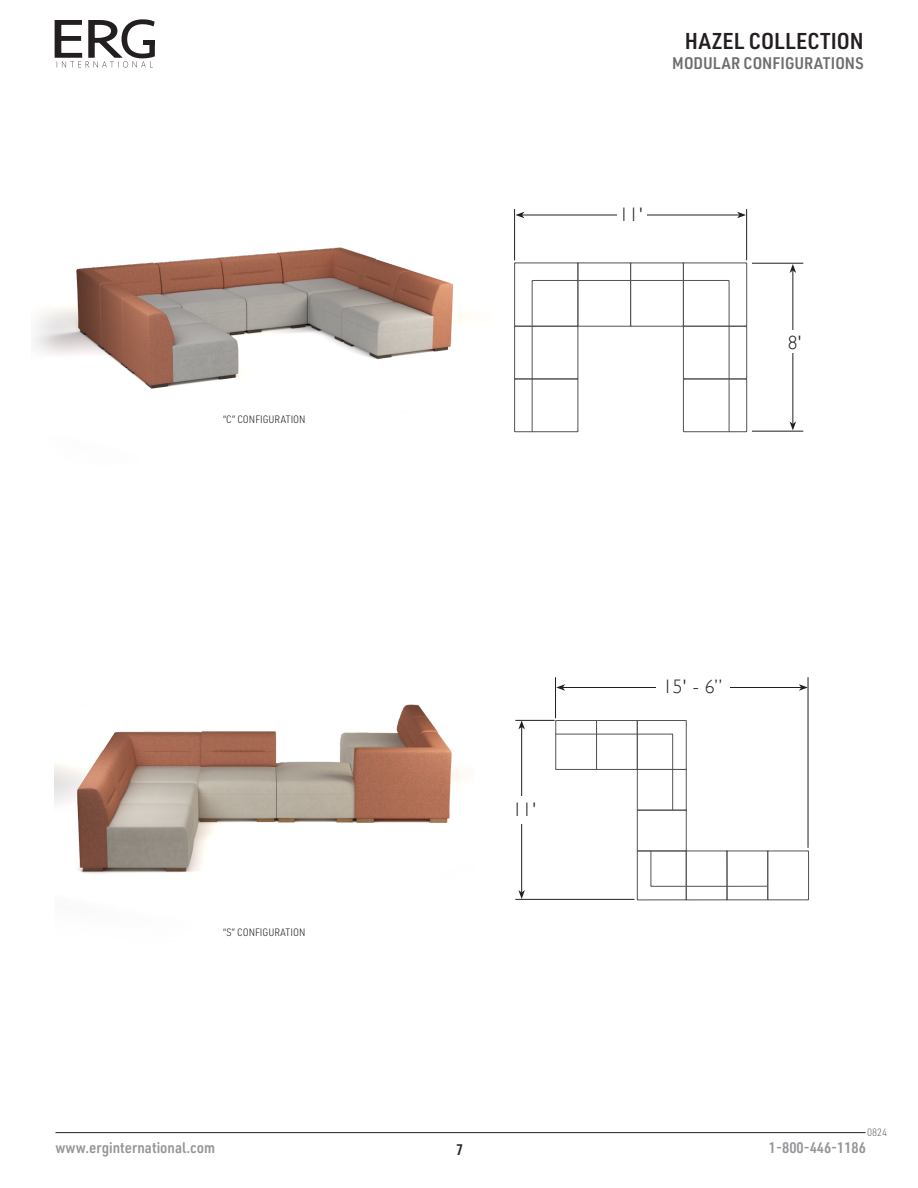
<style>
.page{position:relative;width:918px;height:1188px;background:#fff}
.page>*{position:absolute;margin:0;border:0;box-sizing:border-box;transform-origin:0 0}
.H_RT_PG_HEADER{font:600 22.5px "URWDIN Semi Cond";letter-spacing:.01em;color:#231f20}
.T_edge_header__model_dsc{font:300 19.5px "Gill Sans";color:#231f20}
.H_RT_PG_HEADER-2{font:600 16.5px "URWDIN Semi Cond";color:#6c6d70}
.t1{font:600 15px "URWDIN Semi Cond";color:#939598}
.t2{font:600 15px "URWDIN Semi Cond";color:#231f20}
.NEW_Callout_7_point{font:300 10.5px "URWDIN Semi Cond";color:#231f20}
.t3{font:300 10.5px "URWDIN Semi Cond";color:#6c6d70}
</style>
<div class="page">
<hr style="left:56px;top:1132px;width:810px;height:1px;background:#231f20">
<svg style="left:54px;top:19px;width:101px;height:48px"></svg>
<div style="left:144px;top:40px;width:11px;height:5px;background:#231f20"></div>
<hr style="left:793px;top:271px;width:1px;height:153px;background:#231f20">
<svg style="left:790px;top:421px;width:6px;height:9px"></svg>
<svg style="left:790px;top:264px;width:6px;height:9px"></svg>
<hr style="left:522px;top:215px;width:218px;height:1px;background:#231f20">
<svg style="left:515px;top:212px;width:9px;height:6px"></svg>
<svg style="left:737px;top:212px;width:9px;height:6px"></svg>
<hr style="left:752px;top:263px;width:51px;height:1px;background:#231f20">
<hr style="left:514px;top:209px;width:1px;height:51px;background:#231f20">
<hr style="left:746px;top:209px;width:1px;height:51px;background:#231f20">
<hr style="left:514px;top:327px;width:1px;height:51px;background:#545454">
<hr style="left:532px;top:326px;width:1px;height:53px;background:#545454">
<hr style="left:578px;top:327px;width:1px;height:51px;background:#545454">
<hr style="left:514px;top:264px;width:1px;height:62px;background:#545454">
<hr style="left:532px;top:281px;width:1px;height:45px;background:#545454">
<hr style="left:515px;top:326px;width:62px;height:1px;background:#545454">
<hr style="left:515px;top:263px;width:62px;height:1px;background:#545454">
<hr style="left:533px;top:280px;width:45px;height:1px;background:#545454">
<hr style="left:579px;top:263px;width:51px;height:1px;background:#545454">
<hr style="left:578px;top:280px;width:53px;height:1px;background:#545454">
<hr style="left:579px;top:326px;width:51px;height:1px;background:#545454">
<hr style="left:578px;top:264px;width:1px;height:62px;background:#545454">
<hr style="left:514px;top:380px;width:1px;height:51px;background:#545454">
<hr style="left:532px;top:379px;width:1px;height:53px;background:#545454">
<hr style="left:578px;top:380px;width:1px;height:51px;background:#545454">
<hr style="left:515px;top:431px;width:62px;height:1px;background:#545454">
<hr style="left:515px;top:379px;width:62px;height:1px;background:#545454">
<hr style="left:746px;top:327px;width:1px;height:51px;background:#545454">
<hr style="left:729px;top:326px;width:1px;height:53px;background:#545454">
<hr style="left:683px;top:327px;width:1px;height:51px;background:#545454">
<hr style="left:746px;top:264px;width:1px;height:62px;background:#545454">
<hr style="left:729px;top:281px;width:1px;height:45px;background:#545454">
<hr style="left:684px;top:326px;width:62px;height:1px;background:#545454">
<hr style="left:684px;top:263px;width:62px;height:1px;background:#545454">
<hr style="left:683px;top:280px;width:45px;height:1px;background:#545454">
<hr style="left:631px;top:263px;width:52px;height:1px;background:#545454">
<hr style="left:631px;top:280px;width:52px;height:1px;background:#545454">
<hr style="left:631px;top:326px;width:52px;height:1px;background:#545454">
<hr style="left:683px;top:264px;width:1px;height:62px;background:#545454">
<hr style="left:630px;top:264px;width:1px;height:62px;background:#545454">
<hr style="left:746px;top:380px;width:1px;height:51px;background:#545454">
<hr style="left:729px;top:379px;width:1px;height:53px;background:#545454">
<hr style="left:683px;top:380px;width:1px;height:51px;background:#545454">
<hr style="left:684px;top:431px;width:62px;height:1px;background:#545454">
<hr style="left:684px;top:379px;width:62px;height:1px;background:#545454">
<hr style="left:752px;top:431px;width:51px;height:1px;background:#231f20">
<div style="left:786px;top:331px;width:13px;height:22px;background:#fff"></div>
<div style="left:617px;top:205px;width:29px;height:22px;background:#fff"></div>
<hr style="left:556px;top:720px;width:40px;height:1px;background:#545454">
<hr style="left:556px;top:734px;width:41px;height:1px;background:#545454">
<hr style="left:556px;top:769px;width:40px;height:1px;background:#545454">
<hr style="left:555px;top:721px;width:1px;height:48px;background:#545454">
<hr style="left:686px;top:770px;width:1px;height:40px;background:#545454">
<hr style="left:672px;top:769px;width:1px;height:41px;background:#545454">
<hr style="left:637px;top:770px;width:1px;height:40px;background:#545454">
<hr style="left:686px;top:721px;width:1px;height:48px;background:#545454">
<hr style="left:672px;top:735px;width:1px;height:34px;background:#545454">
<hr style="left:638px;top:769px;width:48px;height:1px;background:#545454">
<hr style="left:638px;top:720px;width:48px;height:1px;background:#545454">
<hr style="left:637px;top:734px;width:35px;height:1px;background:#545454">
<hr style="left:597px;top:720px;width:40px;height:1px;background:#545454">
<hr style="left:597px;top:734px;width:40px;height:1px;background:#545454">
<hr style="left:597px;top:769px;width:40px;height:1px;background:#545454">
<hr style="left:637px;top:721px;width:1px;height:48px;background:#545454">
<hr style="left:596px;top:721px;width:1px;height:48px;background:#545454">
<hr style="left:638px;top:810px;width:48px;height:1px;background:#545454">
<hr style="left:637px;top:811px;width:1px;height:39px;background:#545454">
<hr style="left:686px;top:811px;width:1px;height:39px;background:#545454">
<hr style="left:728px;top:900px;width:39px;height:1px;background:#545454">
<hr style="left:727px;top:886px;width:41px;height:1px;background:#545454">
<hr style="left:728px;top:851px;width:39px;height:1px;background:#545454">
<hr style="left:637px;top:851px;width:1px;height:48px;background:#545454">
<hr style="left:651px;top:851px;width:1px;height:35px;background:#545454">
<hr style="left:638px;top:851px;width:48px;height:1px;background:#545454">
<hr style="left:638px;top:900px;width:48px;height:1px;background:#545454">
<hr style="left:651px;top:886px;width:35px;height:1px;background:#545454">
<hr style="left:687px;top:900px;width:40px;height:1px;background:#545454">
<hr style="left:686px;top:886px;width:41px;height:1px;background:#545454">
<hr style="left:687px;top:851px;width:40px;height:1px;background:#545454">
<hr style="left:686px;top:851px;width:1px;height:48px;background:#545454">
<hr style="left:727px;top:851px;width:1px;height:48px;background:#545454">
<hr style="left:768px;top:851px;width:1px;height:48px;background:#545454">
<hr style="left:808px;top:851px;width:1px;height:48px;background:#545454">
<hr style="left:768px;top:851px;width:40px;height:1px;background:#545454">
<hr style="left:768px;top:900px;width:40px;height:1px;background:#545454">
<hr style="left:555px;top:677px;width:1px;height:41px;background:#231f20">
<hr style="left:515px;top:720px;width:40px;height:1px;background:#231f20">
<hr style="left:515px;top:899px;width:120px;height:1px;background:#231f20">
<hr style="left:808px;top:677px;width:1px;height:171px;background:#231f20">
<hr style="left:563px;top:687px;width:238px;height:1px;background:#231f20">
<svg style="left:556px;top:684px;width:9px;height:7px"></svg>
<svg style="left:799px;top:684px;width:9px;height:7px"></svg>
<hr style="left:521px;top:727px;width:1px;height:165px;background:#231f20">
<svg style="left:518px;top:890px;width:7px;height:9px"></svg>
<svg style="left:518px;top:720px;width:7px;height:9px"></svg>
<div style="left:657px;top:674px;width:73px;height:23px;background:#fff"></div>
<div style="left:512px;top:796px;width:19px;height:27px;background:#fff"></div>
<img style="left:34px;top:247px;width:430px;height:142px">
<img style="left:54px;top:704px;width:409px;height:170px">
<p class="NEW_Callout_7_point" style="left:223px;top:413px;width:84px">“C” CONFIGURATION</p>
<p class="NEW_Callout_7_point" style="left:223px;top:926px;width:84px">“S” CONFIGURATION</p>
<p class="H_RT_PG_HEADER" style="left:685px;top:26px;width:180px">HAZEL COLLECTION</p>
<p class="H_RT_PG_HEADER-2" style="left:672px;top:52px;width:193px">MODULAR CONFIGURATIONS</p>
<p class="T_edge_header__model_dsc" style="left:619px;top:200px;width:25px">11'</p>
<p class="T_edge_header__model_dsc" style="left:788px;top:327px;width:16px">8'</p>
<p class="T_edge_header__model_dsc" style="left:513px;top:795px;width:25px">11'</p>
<p class="T_edge_header__model_dsc" style="left:663px;top:672px;width:61px">15' - 6”</p>
<p class="t3" style="left:867px;top:1125px;width:22px">0824</p>
<p class="t1" style="left:56px;top:1138px;width:161px">www.erginternational.com</p>
<p class="t1" style="left:769px;top:1138px;width:99px">1-800-446-1186</p>
<p class="t2" style="left:456px;top:1139px;width:9px">7</p>
</div>
